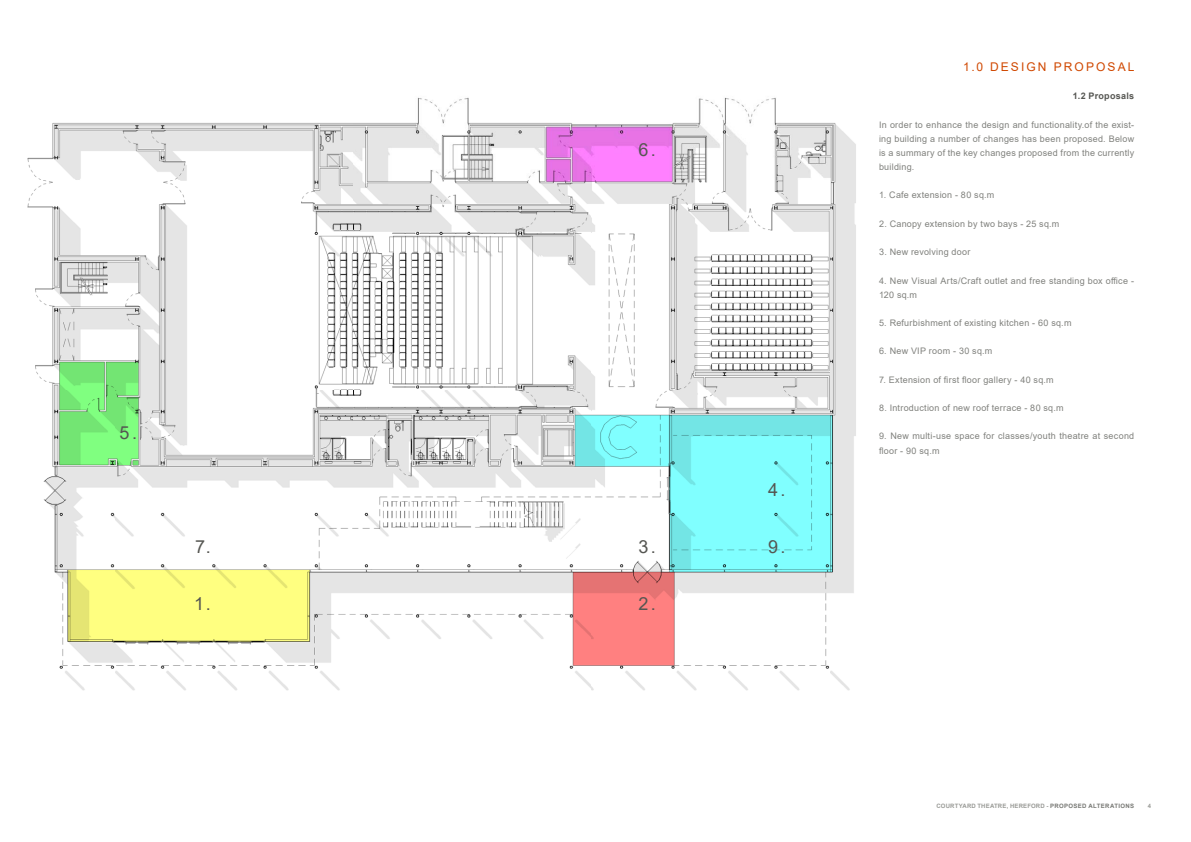
<style>
.page{position:relative;width:1191px;height:842px;background:#fff}
.page>*{position:absolute;margin:0;border:0;box-sizing:border-box;transform-origin:0 0}
.t1{font:18px "Arial";color:#555652}
.t2{font:12px "Arial";letter-spacing:.175em;color:#d04800}
.t3{font:9px/14.2px "Arial";letter-spacing:.025em;color:#80817d}
.t4{font:700 9px "Arial";letter-spacing:.03em;color:#555652}
.t5{font:700 6px "Arial";letter-spacing:.03em;color:#9a9b97}
.s1{color:#777874}
</style>
<div class="page">
<img style="left:27px;top:97px;width:829px;height:594px">
<h1 class="t1" style="left:638px;top:137px;width:19px">6.</h1>
<h1 class="t1" style="left:120px;top:421px;width:19px">5.</h1>
<h1 class="t1" style="left:195px;top:534px;width:17px">7.</h1>
<h1 class="t1" style="left:768px;top:477px;width:19px">4.</h1>
<h1 class="t1" style="left:638px;top:534px;width:19px">3.</h1>
<h1 class="t1" style="left:768px;top:534px;width:19px">9.</h1>
<h1 class="t1" style="left:194px;top:591px;width:18px">1.</h1>
<h1 class="t1" style="left:638px;top:591px;width:19px">2.</h1>
<h2 class="t2" style="left:963px;top:58px;width:173px">1.0 DESIGN PROPOSAL</h2>
<p class="t4" style="left:1072px;top:90px;width:63px">1.2 Proposals</p>
<p class="t3" style="left:879px;top:117px;width:257px;text-align:justify">In order to enhance the design and functionality.of the exist&shy;ing building a number of changes has been proposed. Below is a summary of the key changes proposed from the currently building.</p>
<p class="t3" style="left:879px;top:188px;width:117px">1. Cafe extension - 80 sq.m</p>
<p class="t3" style="left:879px;top:216px;width:182px">2. Canopy extension by two bays - 25 sq.m</p>
<p class="t3" style="left:879px;top:245px;width:93px">3. New revolving door</p>
<p class="t3" style="left:879px;top:273px;width:257px">4. New Visual Arts/Craft outlet and free standing box office -<br>120 sq.m</p>
<p class="t3" style="left:879px;top:316px;width:194px">5. Refurbishment of existing kitchen - 60 sq.m</p>
<p class="t3" style="left:879px;top:344px;width:115px">6. New VIP room - 30 sq.m</p>
<p class="t3" style="left:879px;top:372px;width:176px">7. Extension of first floor gallery - 40 sq.m</p>
<p class="t3" style="left:879px;top:401px;width:186px">8. Introduction of new roof terrace - 80 sq.m</p>
<p class="t3" style="left:879px;top:429px;width:257px">9. New multi-use space for classes/youth theatre at second floor - 90 sq.m</p>
<p class="t5" style="left:936px;top:802px;width:199px">COURTYARD THEATRE, HEREFORD - <span class="s1">PROPOSED ALTERATIONS</span></p>
<p class="t5" style="left:1147px;top:802px;width:5px">4</p>
</div>
